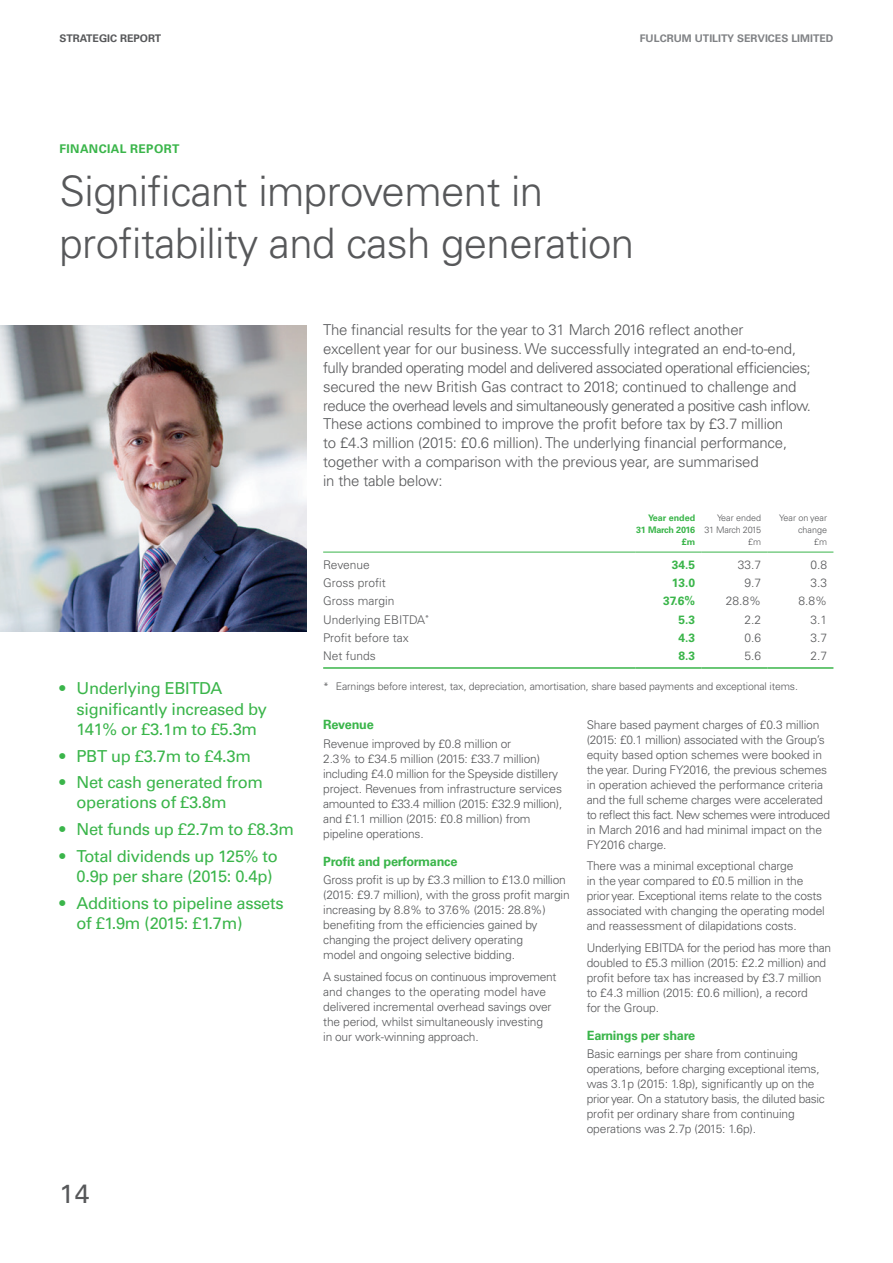
<style>
.page{position:relative;width:893px;height:1263px;background:#fff}
.page>*{position:absolute;margin:0;border:0;box-sizing:border-box;transform-origin:0 0}
.Page_subtitle{font:300 42px/52.5px "Univers LT Pro 45";letter-spacing:-.015em;color:#57585a}
.t1{font:26.25px "Univers LT Pro 55 Roman";color:#57585a}
.t2{font:16.5px/20.2px "Univers LT Pro 55 Roman";letter-spacing:-.02em;color:#3ab54a}
.Intro_text{font:300 15px/18.8px "Univers LT Pro 45";letter-spacing:-.015em;color:#57585a}
.Subhead_1{font:700 12.75px "Univers LT Pro 65";letter-spacing:-.02em;color:#3ab54a}
.Body_text{font:300 12px/15px "Univers LT Pro 45";letter-spacing:-.015em;color:#57585a}
.Figs_LFT{font:300 12px "Univers LT Pro 45";color:#57585a}
.Figs_RT{font:300 12px "Univers LT Pro 45";color:#57585a}
.Figs_RT-2{font:700 12px "Univers LT Pro 65";color:#3ab54a}
.Page_title{font:700 12px "Univers LT Pro 65";letter-spacing:.035em;color:#3ab54a}
.Footnote{font:300 10.5px "Univers LT Pro 45";letter-spacing:-.015em;color:#57585a}
.t3{font:700 10.5px "Univers LT Pro 65";color:#808285}
.t4{font:700 10.5px "Univers LT Pro 65";color:#57585a}
.Figshd_RT_KO{font:300 9px "Univers LT Pro 45";color:#57585a}
.Figshd_RT{font:700 9px "Univers LT Pro 65";letter-spacing:-.02em;color:#3ab54a}
.Figshd_RT-2{font:300 9px "Univers LT Pro 45";letter-spacing:-.025em;color:#57585a}
.Figshd_RT-3{font:700 9px "Univers LT Pro 65";color:#3ab54a}
.Figshd_RT-4{font:300 9px "Univers LT Pro 45";color:#57585a}
</style>
<div class="page">
<hr style="left:323px;top:552px;width:313px;height:1px;background:#3ab54a">
<hr style="left:636px;top:552px;width:66px;height:1px;background:#3ab54a">
<hr style="left:702px;top:552px;width:65px;height:1px;background:#3ab54a">
<hr style="left:767px;top:552px;width:66px;height:1px;background:#3ab54a">
<hr style="left:323px;top:667px;width:313px;height:2px;background:#3ab54a">
<hr style="left:636px;top:667px;width:66px;height:2px;background:#3ab54a">
<hr style="left:702px;top:667px;width:65px;height:2px;background:#3ab54a">
<hr style="left:767px;top:667px;width:66px;height:2px;background:#3ab54a">
<img style="left:0;top:325px;width:306px;height:306px">
<p class="t4" style="left:60px;top:32px;width:103px">STRATEGIC REPORT</p>
<p class="t3" style="left:640px;top:32px;width:195px">FULCRUM UTILITY SERVICES LIMITED</p>
<p class="Page_title" style="left:60px;top:142px;width:121px">FINANCIAL REPORT</p>
<p class="Page_subtitle" style="left:60px;top:165px;width:576px">Significant improvement in profitability and cash generation</p>
<p class="Intro_text" style="left:323px;top:321px;width:489px">The financial results for the year to 31 March 2016 reflect another<br>excellent year for our business. We successfully integrated an end-to-end, fully branded operating model and delivered associated operational efficiencies; secured the new British Gas contract to 2018; continued to challenge and reduce the overhead levels and simultaneously generated a positive cash inflow.<br>These actions combined to improve the profit before tax by £3.7 million<br>to £4.3 million (2015: £0.6 million). The underlying financial performance, together with a comparison with the previous year, are summarised<br>in the table below:</p>
<p class="t2" style="left:77px;top:678px;width:192px;text-indent:-17px">• Underlying EBITDA significantly increased by<br>141% or £3.1m to £5.3m</p>
<p class="t2" style="left:60px;top:746px;width:193px">• PBT up £3.7m to £4.3m</p>
<p class="t2" style="left:77px;top:772px;width:188px;text-indent:-17px">• Net cash generated from operations of £3.8m</p>
<p class="t2" style="left:60px;top:819px;width:236px">• Net funds up £2.7m to £8.3m</p>
<p class="t2" style="left:77px;top:846px;width:203px;text-indent:-17px">• Total dividends up 125% to<br>0.9p per share (2015: 0.4p)</p>
<p class="t2" style="left:77px;top:893px;width:209px;text-indent:-17px">• Additions to pipeline assets of £1.9m (2015: £1.7m)</p>
<h2 class="t1" style="left:60px;top:1178px;width:31px">14</h2>
<p class="Figshd_RT-3" style="left:648px;top:512px;width:49px">Year ended</p>
<p class="Figshd_RT" style="left:636px;top:524px;width:61px">31 March 2016</p>
<p class="Figshd_RT" style="left:682px;top:536px;width:15px">£m</p>
<p class="Figshd_RT-4" style="left:717px;top:512px;width:46px">Year ended</p>
<p class="Figshd_RT-2" style="left:704px;top:524px;width:58px">31 March 2015</p>
<p class="Figshd_RT-2" style="left:748px;top:536px;width:15px">£m</p>
<p class="Figshd_RT_KO" style="left:779px;top:512px;width:49px">Year on year</p>
<p class="Figshd_RT_KO" style="left:798px;top:524px;width:31px">change</p>
<p class="Figshd_RT_KO" style="left:814px;top:536px;width:15px">£m</p>
<p class="Figs_LFT" style="left:323px;top:557px;width:48px">Revenue</p>
<p class="Figs_RT-2" style="left:672px;top:557px;width:25px">34.5</p>
<p class="Figs_RT" style="left:738px;top:557px;width:25px">33.7</p>
<p class="Figs_RT" style="left:810px;top:557px;width:18px">0.8</p>
<p class="Figs_LFT" style="left:323px;top:575px;width:64px">Gross profit</p>
<p class="Figs_RT-2" style="left:672px;top:576px;width:25px">13.0</p>
<p class="Figs_RT" style="left:744px;top:575px;width:18px">9.7</p>
<p class="Figs_RT" style="left:810px;top:575px;width:18px">3.3</p>
<p class="Figs_LFT" style="left:323px;top:594px;width:73px">Gross margin</p>
<p class="Figs_RT-2" style="left:663px;top:594px;width:33px">37.6%</p>
<p class="Figs_RT" style="left:726px;top:594px;width:37px">28.8%</p>
<p class="Figs_RT" style="left:798px;top:594px;width:30px">8.8%</p>
<p class="Figs_LFT" style="left:323px;top:612px;width:107px">Underlying EBITDA<sup>*</sup></p>
<p class="Figs_RT-2" style="left:679px;top:612px;width:18px">5.3</p>
<p class="Figs_RT" style="left:744px;top:612px;width:18px">2.2</p>
<p class="Figs_RT" style="left:810px;top:612px;width:18px">3.1</p>
<p class="Figs_LFT" style="left:323px;top:630px;width:87px">Profit before tax</p>
<p class="Figs_RT-2" style="left:679px;top:631px;width:18px">4.3</p>
<p class="Figs_RT" style="left:744px;top:630px;width:18px">0.6</p>
<p class="Figs_RT" style="left:810px;top:630px;width:18px">3.7</p>
<p class="Figs_LFT" style="left:323px;top:649px;width:54px">Net funds</p>
<p class="Figs_RT-2" style="left:679px;top:649px;width:18px">8.3</p>
<p class="Figs_RT" style="left:744px;top:649px;width:18px">5.6</p>
<p class="Figs_RT" style="left:810px;top:649px;width:18px">2.7</p>
<p class="Footnote" style="left:323px;top:680px;width:476px">* Earnings before interest, tax, depreciation, amortisation, share based payments and exceptional items.</p>
<p class="Subhead_1" style="left:323px;top:717px;width:52px">Revenue</p>
<p class="Body_text" style="left:323px;top:736px;width:241px">Revenue improved by £0.8 million or<br>2.3% to £34.5 million (2015: £33.7 million) including £4.0 million for the Speyside distillery project. Revenues from infrastructure services amounted to £33.4 million (2015: £32.9 million), and £1.1 million (2015: £0.8 million) from pipeline operations.</p>
<p class="Subhead_1" style="left:323px;top:854px;width:136px">Profit and performance</p>
<p class="Body_text" style="left:323px;top:872px;width:248px">Gross profit is up by £3.3 million to £13.0 million (2015: £9.7 million), with the gross profit margin increasing by 8.8% to 37.6% (2015: 28.8%) benefiting from the efficiencies gained by changing the project delivery operating<br>model and ongoing selective bidding.</p>
<p class="Body_text" style="left:323px;top:969px;width:235px">A sustained focus on continuous improvement and changes to the operating model have delivered incremental overhead savings over the period, whilst simultaneously investing<br>in our work-winning approach.</p>
<p class="Body_text" style="left:587px;top:717px;width:245px">Share based payment charges of £0.3 million (2015: £0.1 million) associated with the Group’s equity based option schemes were booked in the year. During FY2016, the previous schemes in operation achieved the performance criteria and the full scheme charges were accelerated to reflect this fact. New schemes were introduced in March 2016 and had minimal impact on the FY2016 charge.</p>
<p class="Body_text" style="left:587px;top:858px;width:239px">There was a minimal exceptional charge<br>in the year compared to £0.5 million in the prior year. Exceptional items relate to the costs associated with changing the operating model and reassessment of dilapidations costs.</p>
<p class="Body_text" style="left:587px;top:940px;width:246px">Underlying EBITDA for the period has more than doubled to £5.3 million (2015: £2.2 million) and profit before tax has increased by £3.7 million to £4.3 million (2015: £0.6 million), a record<br>for the Group.</p>
<p class="Subhead_1" style="left:587px;top:1028px;width:110px">Earnings per share</p>
<p class="Body_text" style="left:587px;top:1046px;width:239px">Basic earnings per share from continuing operations, before charging exceptional items, was 3.1p (2015: 1.8p), significantly up on the prior year. On a statutory basis, the diluted basic profit per ordinary share from continuing operations was 2.7p (2015: 1.6p).</p>
</div>
